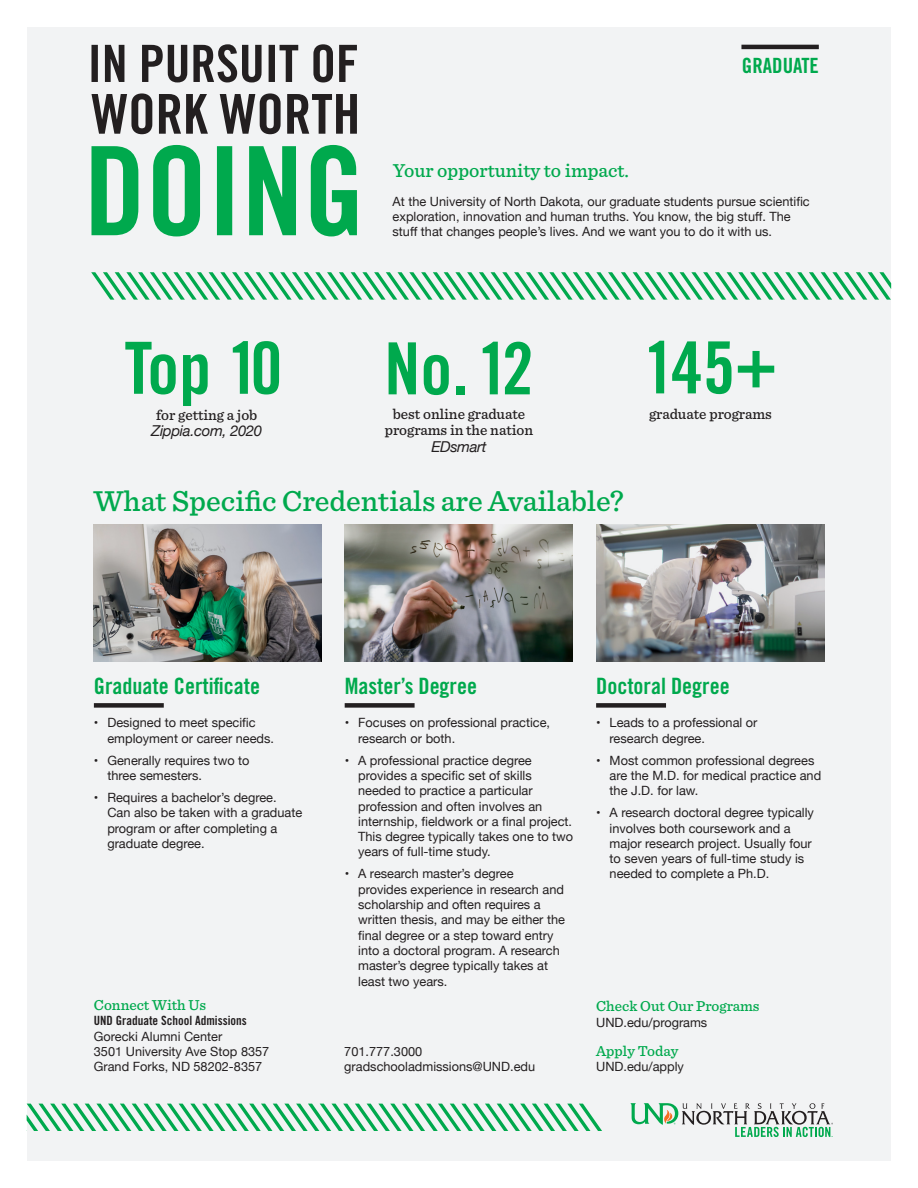
<style>
.page{position:relative;width:918px;height:1188px;background:#fff}
.page>*{position:absolute;margin:0;border:0;box-sizing:border-box;transform-origin:0 0}
.t1{font:72px "Trade Gothic LT Pro Bd Cn 20";letter-spacing:-.06em;color:#00a94d}
.t2{font:500 30px "Sentinel";color:#00a94d}
.t3{font:22.5px "Trade Gothic LT Pro Bd Cn 20";color:#00a94d}
.t4{font:21px "Trade Gothic LT Pro Bd Cn 20";color:#00a94d}
.t5{font:500 19.5px "Sentinel";color:#00a94d}
.t6{font:500 15px "Sentinel";color:#231f20}
.BodyCopy{font:500 15px "Sentinel";color:#00a94d}
.t7{font:italic 15px "Helvetica Neue";letter-spacing:-.025em;color:#231f20}
.BodyCopy-2{font:12.75px/15.3px "Helvetica Neue";color:#231f20}
.s1{font-family:"Trade Gothic LT Pro Bd Cn 20"}
</style>
<div class="page">
<div style="left:27px;top:27px;width:864px;height:1134px;background:#f2f3f4"></div>
<div style="left:596px;top:703px;width:70px;height:5px;background:#231f20"></div>
<div style="left:345px;top:703px;width:70px;height:5px;background:#231f20"></div>
<img style="left:94px;top:524px;width:228px;height:138px">
<img style="left:345px;top:525px;width:228px;height:137px">
<img style="left:596px;top:524px;width:228px;height:138px">
<div style="left:94px;top:703px;width:70px;height:5px;background:#231f20"></div>
<hr style="left:741px;top:45px;width:78px;height:4px;background:#231f20">
<svg style="left:92px;top:44px;width:265px;height:38px"></svg>
<svg style="left:92px;top:93px;width:265px;height:41px"></svg>
<svg style="left:91px;top:145px;width:266px;height:91px"></svg>
<svg style="left:630px;top:1103px;width:203px;height:34px"></svg>
<svg style="left:91px;top:272px;width:800px;height:28px"></svg>
<svg style="left:27px;top:1104px;width:575px;height:27px"></svg>
<p class="t4" style="left:742px;top:53px;width:78px">GRADUATE</p>
<p class="t1" style="left:124px;top:324px;width:159px">Top 10</p>
<p class="t6" style="left:156px;top:403px;width:103px">for getting a job</p>
<p class="t7" style="left:151px;top:420px;width:113px">Zippia.com, 2020</p>
<p class="t5" style="left:393px;top:156px;width:238px">Your opportunity to impact.</p>
<p class="BodyCopy-2" style="left:393px;top:194px;width:419px">At the University of North Dakota, our graduate students pursue scientific exploration, innovation and human truths. You know, the big stuff. The stuff that changes people’s lives. And we want you to do it with us.</p>
<p class="t1" style="left:384px;top:325px;width:151px">No. 12</p>
<p class="t6" style="left:393px;top:402px;width:134px">best online graduate</p>
<p class="t6" style="left:385px;top:419px;width:150px">programs in the nation</p>
<p class="t7" style="left:432px;top:436px;width:56px">EDsmart</p>
<p class="t1" style="left:643px;top:324px;width:93px">145</p>
<p class="t1" style="left:734px;top:318px;width:45px">+</p>
<p class="t6" style="left:649px;top:402px;width:124px">graduate programs</p>
<p class="t2" style="left:94px;top:478px;width:531px">What Specific Credentials are Available?</p>
<p class="t3" style="left:94px;top:672px;width:168px">Graduate Certificate</p>
<p class="BodyCopy-2" style="left:107px;top:716px;width:168px;text-indent:-14px">• Designed to meet specific employment or career needs.</p>
<p class="BodyCopy-2" style="left:107px;top:753px;width:144px;text-indent:-14px">• Generally requires two to three semesters.</p>
<p class="BodyCopy-2" style="left:107px;top:791px;width:196px;text-indent:-14px">• Requires a bachelor’s degree.<br>Can also be taken with a graduate program or after completing a graduate degree.</p>
<p class="BodyCopy" style="left:94px;top:994px;width:114px">Connect With Us</p>
<p class="BodyCopy-2" style="left:94px;top:1014px;width:177px"><span class="s1">UND Graduate School Admissions<br></span>Gorecki Alumni Center<br>3501 University Ave Stop 8357<br>Grand Forks, ND 58202-8357</p>
<p class="t3" style="left:345px;top:672px;width:134px">Master’s Degree</p>
<p class="BodyCopy-2" style="left:358px;top:716px;width:193px;text-indent:-14px">• Focuses on professional practice, research or both.</p>
<p class="BodyCopy-2" style="left:358px;top:753px;width:217px;text-indent:-14px">• A professional practice degree provides a specific set of skills needed to practice a particular profession and often involves an internship, fieldwork or a final project.<br>This degree typically takes one to two years of full-time study.</p>
<p class="BodyCopy-2" style="left:358px;top:867px;width:208px;text-indent:-14px">• A research master’s degree provides experience in research and scholarship and often requires a written thesis, and may be either the final degree or a step toward entry into a doctoral program. A research master’s degree typically takes at least two years.</p>
<p class="BodyCopy-2" style="left:344px;top:1045px;width:192px">701.777.3000 gradschooladmissions@UND.edu</p>
<p class="t3" style="left:596px;top:672px;width:135px">Doctoral Degree</p>
<p class="BodyCopy-2" style="left:610px;top:716px;width:149px;text-indent:-14px">• Leads to a professional or research degree.</p>
<p class="BodyCopy-2" style="left:610px;top:753px;width:213px;text-indent:-14px">• Most common professional degrees are the M.D. for medical practice and the J.D. for law.</p>
<p class="BodyCopy-2" style="left:610px;top:806px;width:206px;text-indent:-14px">• A research doctoral degree typically involves both coursework and a major research project. Usually four to seven years of full-time study is needed to complete a Ph.D.</p>
<p class="BodyCopy" style="left:596px;top:995px;width:165px">Check Out Our Programs</p>
<p class="BodyCopy-2" style="left:596px;top:1015px;width:113px">UND.edu/programs</p>
<p class="BodyCopy" style="left:596px;top:1040px;width:84px">Apply Today</p>
<p class="BodyCopy-2" style="left:596px;top:1060px;width:89px">UND.edu/apply</p>
</div>
